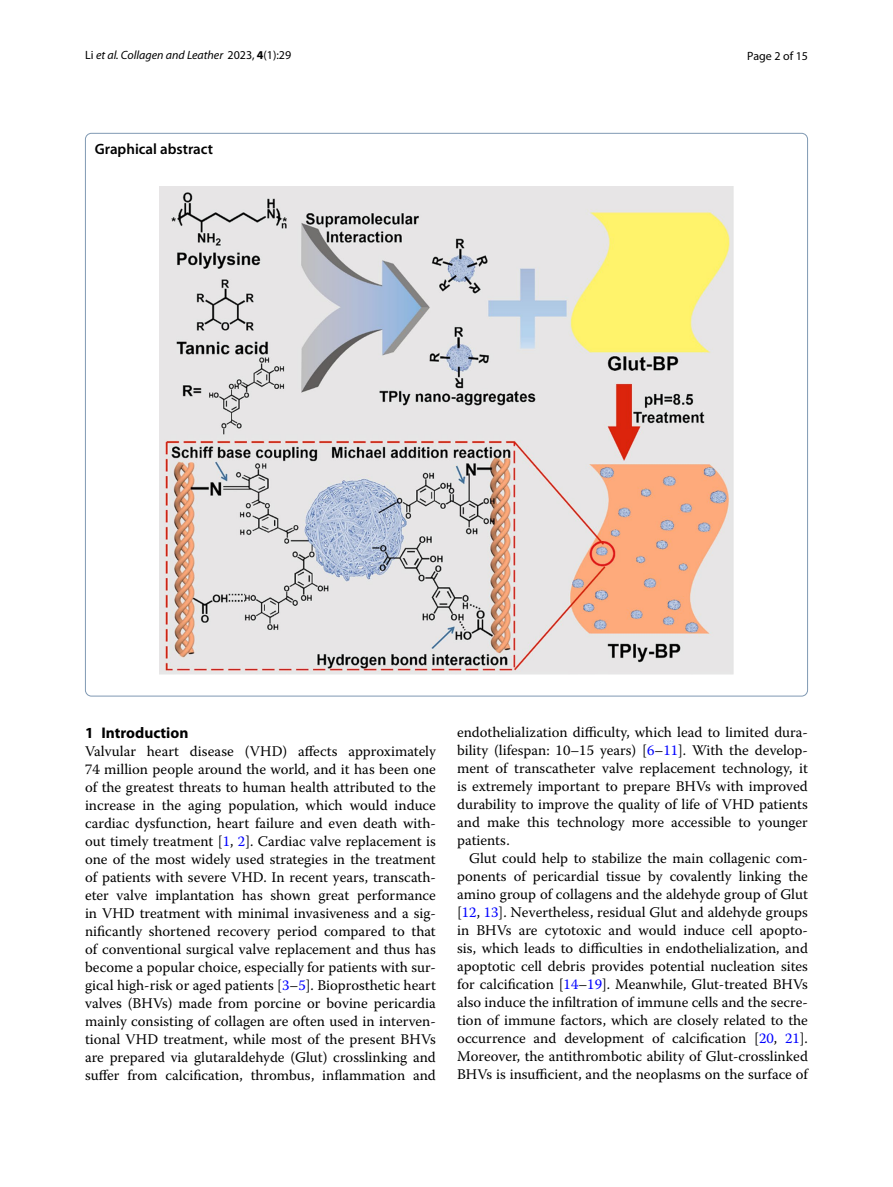
<style>
.page{position:relative;width:893px;height:1187px;background:#fff}
.page>*{position:absolute;margin:0;border:0;box-sizing:border-box;transform-origin:0 0}
.t1{font:700 15.45px "Myriad Pro";color:#000}
.t2{font:600 15px "Myriad Pro";color:#000}
.t3{font:14.7px/18px "Warnock Pro";color:#000;text-align:justify}
.t4{font:italic 12px "Myriad Pro";color:#000}
.t5{font:12px "Myriad Pro";color:#000}
.s1{font-style:normal}
.s2{font-weight:700;font-style:normal}
.s3{color:#00f}
</style>
<div class="page">
<img style="left:159px;top:186px;width:574px;height:488px">
<p class="t4" style="left:85px;top:48px;width:208px"><span class="s1">Li</span> et al. Collagen and Leather <span class="s1">2023,</span> <span class="s2">4</span><span class="s1">(1):29</span></p>
<p class="t5" style="left:747px;top:48px;width:62px">Page 2 of 15</p>
<p class="t2" style="left:95px;top:139px;width:120px">Graphical abstract</p>
<p class="t1" style="left:85px;top:722px;width:105px">1 Introduction</p>
<p class="t3" style="left:85px;top:742px;width:352px">Valvular heart disease (VHD) affects approximately 74 million people around the world, and it has been one of the greatest threats to human health attributed to the increase in the aging population, which would induce cardiac dysfunction, heart failure and even death with&shy;out timely treatment [<span class="s3">1</span>, <span class="s3">2</span>]. Cardiac valve replacement is one of the most widely used strategies in the treatment of patients with severe VHD. In recent years, transcath&shy;eter valve implantation has shown great performance in VHD treatment with minimal invasiveness and a sig&shy;nificantly shortened recovery period compared to that of conventional surgical valve replacement and thus has become a popular choice, especially for patients with sur&shy;gical high-risk or aged patients [<span class="s3">3</span>–<span class="s3">5</span>]. Bioprosthetic heart valves (BHVs) made from porcine or bovine pericardia mainly consisting of collagen are often used in interven&shy;tional VHD treatment, while most of the present BHVs are prepared via glutaraldehyde (Glut) crosslinking and suffer from calcification, thrombus, inflammation and</p>
<p class="t3" style="left:457px;top:723px;width:352px">endothelialization difficulty, which lead to limited dura&shy;bility (lifespan: 10–15 years) [<span class="s3">6</span>–<span class="s3">11</span>]. With the develop&shy;ment of transcatheter valve replacement technology, it is extremely important to prepare BHVs with improved durability to improve the quality of life of VHD patients and make this technology more accessible to younger patients.</p>
<p class="t3" style="left:457px;top:849px;width:352px;text-indent:12px">Glut could help to stabilize the main collagenic com&shy;ponents of pericardial tissue by covalently linking the amino group of collagens and the aldehyde group of Glut [<span class="s3">12</span>, <span class="s3">13</span>]. Nevertheless, residual Glut and aldehyde groups in BHVs are cytotoxic and would induce cell apopto&shy;sis, which leads to difficulties in endothelialization, and apoptotic cell debris provides potential nucleation sites for calcification [<span class="s3">14</span>–<span class="s3">19</span>]. Meanwhile, Glut-treated BHVs also induce the infiltration of immune cells and the secre&shy;tion of immune factors, which are closely related to the occurrence and development of calcification [<span class="s3">20</span>, <span class="s3">21</span>].<br>Moreover, the antithrombotic ability of Glut-crosslinked BHVs is insufficient, and the neoplasms on the surface of</p>
</div>
